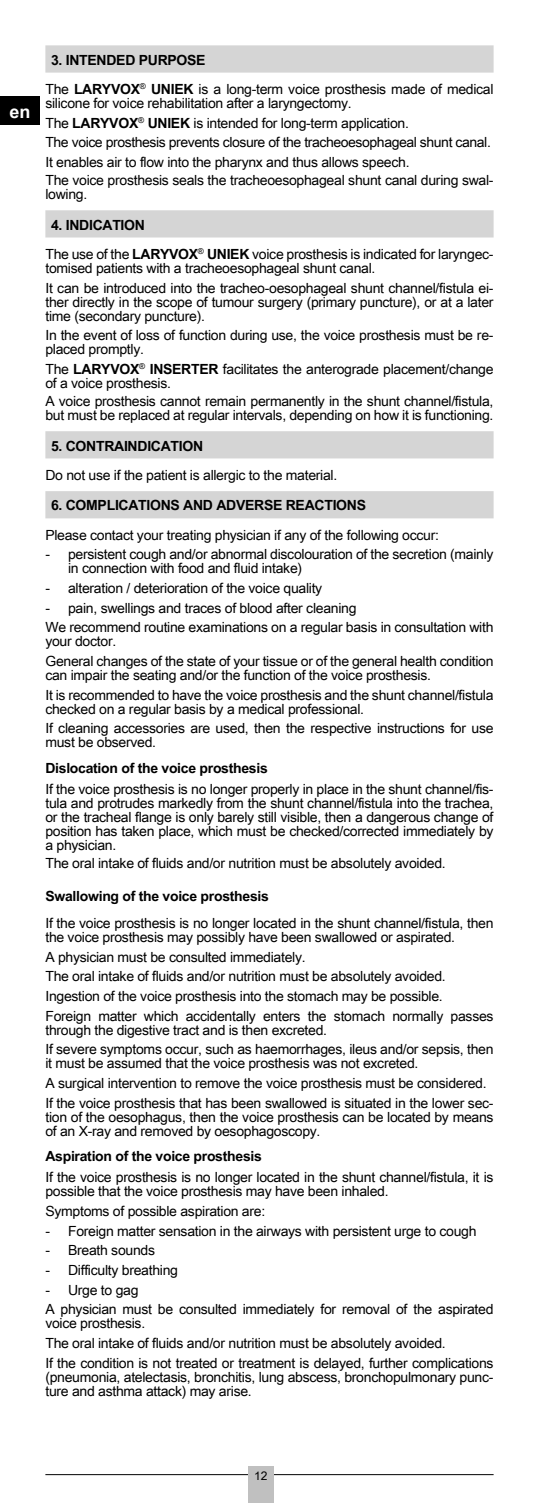
<style>
.page{position:relative;width:539px;height:1503px;background:#fff}
.page>*{position:absolute;margin:0;border:0;box-sizing:border-box;transform-origin:0 0}
.t1{font:700 18px "Arial Unicode MS";color:#fff}
.t2{font:14px/19.6px "Arial Unicode MS";letter-spacing:-.02em;color:#000}
.t3{font:700 14px "Arial Unicode MS";letter-spacing:-.02em;color:#000}
.t4{font:12px "Arial Unicode MS";color:#000}
.s1{font-weight:700}
</style>
<div class="page">
<hr style="left:45px;top:1474px;width:448px;height:1px;background:#000">
<div style="left:248px;top:1466px;width:26px;height:36px;background:#c0c0c0"></div>
<div style="left:0;top:96px;width:40px;height:29px;background:#000"></div>
<svg style="left:45px;top:45px;width:448px;height:473px"></svg>
<p class="t1" style="left:9px;top:98px;width:23px">en</p>
<p class="t2" style="left:45px;top:45px;width:449px;line-height:29.2px;text-indent:6px"><span class="s1">3. INTENDED PURPOSE<br></span>The <span class="s1">LARYVOX</span><sup>®</sup> <span class="s1">UNIEK</span> is a long-term voice prosthesis made of medical</p>
<p class="t2" style="left:45px;top:93px;width:447px">silicone for voice rehabilitation after a laryngectomy.<br>The <span class="s1">LARYVOX</span><sup>®</sup> <span class="s1">UNIEK</span> is intended for long-term application.<br>The voice prosthesis prevents closure of the tracheoesophageal shunt canal.<br>It enables air to flow into the pharynx and thus allows speech.</p>
<p class="t2" style="left:45px;top:173px;width:449px;line-height:14px">The voice prosthesis seals the tracheoesophageal shunt canal during swal&shy;lowing.</p>
<p class="t2" style="left:45px;top:210px;width:449px;line-height:29.2px;text-indent:6px"><span class="s1">4. INDICATION<br></span>The use of the <span class="s1">LARYVOX</span><sup>®</sup> <span class="s1">UNIEK</span> voice prosthesis is indicated for laryngec-</p>
<p class="t2" style="left:45px;top:258px;width:449px">tomised patients with a tracheoesophageal shunt canal.<br>It can be introduced into the tracheo-oesophageal shunt channel/fistula ei-</p>
<p class="t2" style="left:45px;top:294px;width:449px;line-height:14px">ther directly in the scope of tumour surgery (primary puncture), or at a later time (secondary puncture).</p>
<p class="t2" style="left:45px;top:328px;width:449px;line-height:14px">In the event of loss of function during use, the voice prosthesis must be re&shy;placed promptly.</p>
<p class="t2" style="left:45px;top:362px;width:449px;line-height:14px">The <span class="s1">LARYVOX</span><sup>®</sup> <span class="s1">INSERTER</span> facilitates the anterograde placement/change of a voice prosthesis.</p>
<p class="t2" style="left:45px;top:393px;width:449px;line-height:14px">A voice prosthesis cannot remain permanently in the shunt channel/fistula, but must be replaced at regular intervals, depending on how it is functioning.</p>
<p class="t3" style="left:51px;top:435px;width:154px">5. CONTRAINDICATION</p>
<p class="t2" style="left:45px;top:465px;width:293px">Do not use if the patient is allergic to the material.</p>
<p class="t3" style="left:51px;top:495px;width:316px">6. COMPLICATIONS AND ADVERSE REACTIONS</p>
<p class="t2" style="left:45px;top:525px;width:395px">Please contact your treating physician if any of the following occur:</p>
<p class="t2" style="left:68px;top:547px;width:427px;line-height:14px;text-indent:-23px">- persistent cough and/or abnormal discolouration of the secretion (mainly in connection with food and fluid intake)</p>
<p class="t2" style="left:45px;top:578px;width:278px">- alteration / deterioration of the voice quality</p>
<p class="t2" style="left:45px;top:597px;width:449px">- pain, swellings and traces of blood after cleaning<br>We recommend routine examinations on a regular basis in consultation with</p>
<p class="t2" style="left:45px;top:631px;width:449px">your doctor.<br>General changes of the state of your tissue or of the general health condition</p>
<p class="t2" style="left:45px;top:665px;width:449px">can impair the seating and/or the function of the voice prosthesis.<br>It is recommended to have the voice prosthesis and the shunt channel/fistula</p>
<p class="t2" style="left:45px;top:698px;width:449px">checked on a regular basis by a medical professional.<br>If cleaning accessories are used, then the respective instructions for use</p>
<p class="t2" style="left:45px;top:732px;width:112px">must be observed.</p>
<p class="t3" style="left:45px;top:757px;width:224px">Dislocation of the voice prosthesis</p>
<p class="t2" style="left:45px;top:782px;width:449px;line-height:14px;text-align:justify">If the voice prosthesis is no longer properly in place in the shunt channel/fis&shy;tula and protrudes markedly from the shunt channel/fistula into the trachea, or the tracheal flange is only barely still visible, then a dangerous change of position has taken place, which must be checked/corrected immediately by a physician.</p>
<p class="t2" style="left:45px;top:853px;width:402px">The oral intake of fluids and/or nutrition must be absolutely avoided.</p>
<p class="t3" style="left:45px;top:885px;width:225px">Swallowing of the voice prosthesis</p>
<p class="t2" style="left:45px;top:915px;width:449px;line-height:14px">If the voice prosthesis is no longer located in the shunt channel/fistula, then the voice prosthesis may possibly have been swallowed or aspirated.</p>
<p class="t2" style="left:45px;top:946px;width:449px">A physician must be consulted immediately.<br>The oral intake of fluids and/or nutrition must be absolutely avoided.<br>Ingestion of the voice prosthesis into the stomach may be possible.<br>Foreign matter which accidentally enters the stomach normally passes</p>
<p class="t2" style="left:45px;top:1019px;width:449px">through the digestive tract and is then excreted.<br>If severe symptoms occur, such as haemorrhages, ileus and/or sepsis, then</p>
<p class="t2" style="left:45px;top:1053px;width:449px">it must be assumed that the voice prosthesis was not excreted.<br>A surgical intervention to remove the voice prosthesis must be considered.<br>If the voice prosthesis that has been swallowed is situated in the lower sec-</p>
<p class="t2" style="left:45px;top:1109px;width:449px;line-height:14px">tion of the oesophagus, then the voice prosthesis can be located by means of an X-ray and removed by oesophagoscopy.</p>
<p class="t3" style="left:45px;top:1145px;width:218px">Aspiration of the voice prosthesis</p>
<p class="t2" style="left:45px;top:1170px;width:449px;line-height:14px">If the voice prosthesis is no longer located in the shunt channel/fistula, it is possible that the voice prosthesis may have been inhaled.</p>
<p class="t2" style="left:45px;top:1200px;width:221px">Symptoms of possible aspiration are:</p>
<p class="t2" style="left:45px;top:1220px;width:432px">- Foreign matter sensation in the airways with persistent urge to cough</p>
<p class="t2" style="left:45px;top:1240px;width:111px">- Breath sounds</p>
<p class="t2" style="left:45px;top:1259px;width:134px">- Difficulty breathing</p>
<p class="t2" style="left:45px;top:1279px;width:449px">- Urge to gag<br>A physician must be consulted immediately for removal of the aspirated</p>
<p class="t2" style="left:45px;top:1313px;width:449px">voice prosthesis.<br>The oral intake of fluids and/or nutrition must be absolutely avoided.<br>If the condition is not treated or treatment is delayed, further complications</p>
<p class="t2" style="left:45px;top:1369px;width:449px;line-height:14px">(pneumonia, atelectasis, bronchitis, lung abscess, bronchopulmonary punc&shy;ture and asthma attack) may arise.</p>
<p class="t4" style="left:254px;top:1466px;width:15px">12</p>
</div>
